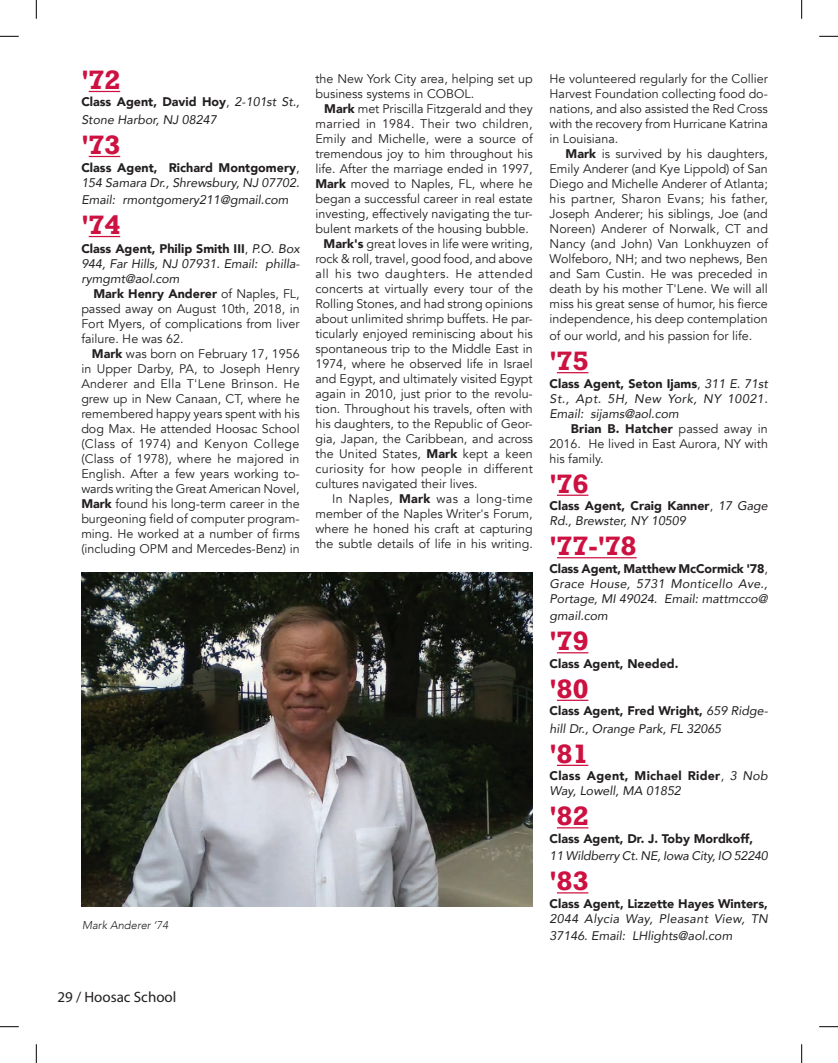
<style>
.page{position:relative;width:838px;height:1063px;background:#fff}
.page>*{position:absolute;margin:0;border:0;box-sizing:border-box;transform-origin:0 0}
.t1{font:700 25px "Rockwell";color:#cd1141}
.t2{font:15px "Myriad Pro";color:#231f20}
.t3{font:12.5px/15px "Avenir";color:#231f20;text-align:justify}
.t4{font:italic 12.5px/15px "Avenir";color:#231f20}
.t5{font:12.5px "Avenir";letter-spacing:.025em;color:#231f20}
.t6{font:900 12.5px "Avenir";color:#231f20}
.t7{font:900 12.5px/15px "Avenir";letter-spacing:.02em;color:#231f20}
.t8{font:12.5px "Avenir";letter-spacing:.04em;color:#231f20}
.t9{font:italic 300 11.25px "Avenir";color:#231f20}
.s1{font-weight:900;font-style:normal}
.s2{font-style:normal}
.s3{font-weight:900}
.s4{font-weight:400}
.s5{font-weight:400;font-style:italic}
</style>
<div class="page">
<hr style="left:557px;top:372px;width:31px;height:1px;background:#cd1141">
<hr style="left:557px;top:494px;width:31px;height:2px;background:#cd1141">
<hr style="left:557px;top:557px;width:79px;height:1px;background:#cd1141">
<hr style="left:557px;top:652px;width:31px;height:1px;background:#cd1141">
<hr style="left:557px;top:699px;width:31px;height:2px;background:#cd1141">
<hr style="left:557px;top:764px;width:31px;height:2px;background:#cd1141">
<hr style="left:557px;top:827px;width:31px;height:1px;background:#cd1141">
<hr style="left:557px;top:892px;width:31px;height:1px;background:#cd1141">
<hr style="left:89px;top:91px;width:31px;height:1px;background:#cd1141">
<hr style="left:89px;top:156px;width:31px;height:1px;background:#cd1141">
<hr style="left:89px;top:236px;width:31px;height:1px;background:#cd1141">
<img style="left:81px;top:573px;width:452px;height:333px">
<svg style="left:0;top:36px;width:19px;height:1px"></svg>
<svg style="left:819px;top:36px;width:19px;height:1px"></svg>
<svg style="left:0;top:1026px;width:19px;height:1px"></svg>
<svg style="left:819px;top:1026px;width:19px;height:1px"></svg>
<svg style="left:36px;top:0;width:1px;height:19px"></svg>
<svg style="left:36px;top:1044px;width:1px;height:19px"></svg>
<svg style="left:801px;top:0;width:1px;height:19px"></svg>
<svg style="left:801px;top:1044px;width:1px;height:19px"></svg>
<h1 class="t1" style="left:81px;top:64px;width:40px">'72</h1>
<p class="t4" style="left:81px;top:93px;width:220px;line-height:17.5px"><span class="s1">Class Agent, David Hoy</span><span class="s2">,</span> 2-101st St.,<br>Stone Harbor, NJ 08247</p>
<h1 class="t1" style="left:81px;top:129px;width:40px">'73</h1>
<p class="t4" style="left:81px;top:160px;width:220px"><span class="s1">Class Agent, Richard Montgomery</span><span class="s2">,<br></span>154 Samara Dr., Shrewsbury, NJ 07702.</p>
<p class="t4" style="left:81px;top:192px;width:209px">Email: rmontgomery211@gmail.com</p>
<h1 class="t1" style="left:81px;top:209px;width:40px">'74</h1>
<p class="t4" style="left:81px;top:241px;width:220px;text-align:justify"><span class="s1">Class Agent, Philip Smith III</span><span class="s2">,</span> P.O. Box 944, Far Hills, NJ 07931. Email: philla&shy;rymgmt@aol.com</p>
<p class="t3" style="left:81px;top:286px;width:220px;text-indent:12px"><span class="s3">Mark Henry Anderer</span> of Naples, FL, passed away on August 10th, 2018, in Fort Myers, of complications from liver failure. He was 62.</p>
<p class="t3" style="left:81px;top:346px;width:220px;text-indent:11px"><span class="s3">Mark</span> was born on February 17, 1956 in Upper Darby, PA, to Joseph Henry Anderer and Ella T'Lene Brinson. He grew up in New Canaan, CT, where he remembered happy years spent with his dog Max. He attended Hoosac School (Class of 1974) and Kenyon College (Class of 1978), where he majored in English. After a few years working to&shy;wards writing the Great American Novel, <span class="s3">Mark</span> found his long-term career in the burgeoning field of computer program&shy;ming. He worked at a number of firms (including OPM and Mercedes-Benz) in</p>
<p class="t3" style="left:315px;top:71px;width:219px">the New York City area, helping set up business systems in COBOL.</p>
<p class="t3" style="left:324px;top:101px;width:210px"><span class="s3">Mark</span> met Priscilla Fitzgerald and they</p>
<p class="t5" style="left:315px;top:116px;width:219px">married in 1984. Their two children,</p>
<p class="t3" style="left:315px;top:131px;width:219px">Emily and Michelle, were a source of</p>
<p class="t3" style="left:315px;top:146px;width:219px">tremendous joy to him throughout his</p>
<p class="t3" style="left:315px;top:161px;width:219px">life. After the marriage ended in 1997,</p>
<p class="t3" style="left:315px;top:176px;width:219px"><span class="s3">Mark</span> moved to Naples, FL, where he</p>
<p class="t3" style="left:315px;top:191px;width:219px">began a successful career in real estate</p>
<p class="t3" style="left:315px;top:206px;width:219px">investing, effectively navigating the tur-</p>
<p class="t3" style="left:315px;top:221px;width:215px">bulent markets of the housing bubble.</p>
<p class="t3" style="left:323px;top:236px;width:211px"><span class="s3">Mark's</span> great loves in life were writing,</p>
<p class="t3" style="left:315px;top:251px;width:219px">rock &amp; roll, travel, good food, and above</p>
<p class="t8" style="left:315px;top:266px;width:219px">all his two daughters. He attended</p>
<p class="t3" style="left:315px;top:281px;width:219px">concerts at virtually every tour of the</p>
<p class="t3" style="left:315px;top:296px;width:219px">Rolling Stones, and had strong opinions</p>
<p class="t3" style="left:315px;top:311px;width:219px">about unlimited shrimp buffets. He par-</p>
<p class="t3" style="left:315px;top:326px;width:219px">ticularly enjoyed reminiscing about his</p>
<p class="t3" style="left:315px;top:341px;width:219px">spontaneous trip to the Middle East in</p>
<p class="t3" style="left:315px;top:356px;width:219px">1974, where he observed life in Israel</p>
<p class="t3" style="left:315px;top:371px;width:219px">and Egypt, and ultimately visited Egypt</p>
<p class="t3" style="left:315px;top:386px;width:219px">again in 2010, just prior to the revolu-</p>
<p class="t3" style="left:315px;top:401px;width:219px">tion. Throughout his travels, often with</p>
<p class="t3" style="left:315px;top:416px;width:219px">his daughters, to the Republic of Geor-</p>
<p class="t3" style="left:315px;top:431px;width:219px">gia, Japan, the Caribbean, and across</p>
<p class="t3" style="left:315px;top:446px;width:219px">the United States, <span class="s3">Mark</span> kept a keen</p>
<p class="t5" style="left:315px;top:461px;width:219px">curiosity for how people in different</p>
<p class="t3" style="left:315px;top:476px;width:164px">cultures navigated their lives.</p>
<p class="t5" style="left:332px;top:491px;width:202px">In Naples, <span class="s3">Mark</span> was a long-time</p>
<p class="t3" style="left:315px;top:506px;width:219px">member of the Naples Writer's Forum,</p>
<p class="t3" style="left:315px;top:521px;width:219px">where he honed his craft at capturing</p>
<p class="t3" style="left:315px;top:536px;width:219px">the subtle details of life in his writing.</p>
<p class="t9" style="left:82px;top:918px;width:88px">Mark Anderer ‘74</p>
<p class="t3" style="left:549px;top:71px;width:220px">He volunteered regularly for the Collier Harvest Foundation collecting food do&shy;nations, and also assisted the Red Cross with the recovery from Hurricane Katrina in Louisiana.</p>
<p class="t3" style="left:549px;top:146px;width:220px;text-indent:16px"><span class="s3">Mark</span> is survived by his daughters, Emily Anderer (and Kye Lippold) of San Diego and Michelle Anderer of Atlanta; his partner, Sharon Evans; his father, Joseph Anderer; his siblings, Joe (and Noreen) Anderer of Norwalk, CT and Nancy (and John) Van Lonkhuyzen of Wolfeboro, NH; and two nephews, Ben and Sam Custin. He was preceded in death by his mother T'Lene. We will all miss his great sense of humor, his fierce independence, his deep contemplation</p>
<p class="t3" style="left:549px;top:328px;width:204px">of our world, and his passion for life.</p>
<h1 class="t1" style="left:549px;top:345px;width:40px">'75</h1>
<p class="t4" style="left:549px;top:376px;width:220px;text-align:justify"><span class="s1">Class Agent, Seton Ijams</span><span class="s2">,</span> 311 E. 71st St., Apt. 5H, New York, NY 10021.<br>Email: sijams@aol.com</p>
<p class="t3" style="left:549px;top:421px;width:220px;text-indent:21px"><span class="s3">Brian B. Hatcher</span> passed away in 2016. He lived in East Aurora, NY with his family.</p>
<h1 class="t1" style="left:549px;top:467px;width:40px">'76</h1>
<p class="t4" style="left:549px;top:498px;width:220px"><span class="s1">Class Agent, Craig Kanner</span><span class="s2">,</span> 17 Gage<br>Rd., Brewster, NY 10509</p>
<h1 class="t1" style="left:549px;top:530px;width:89px">'77-'78</h1>
<p class="t4" style="left:549px;top:561px;width:220px;text-align:justify"><span class="s1">Class Agent, Matthew McCormick '78</span><span class="s2">, </span>Grace House, 5731 Monticello Ave., Portage, MI 49024. Email: mattmcco@</p>
<p class="t4" style="left:549px;top:608px;width:60px">gmail.com</p>
<h1 class="t1" style="left:549px;top:625px;width:40px">'79</h1>
<p class="t6" style="left:549px;top:652px;width:130px">Class Agent, Needed.</p>
<h1 class="t1" style="left:549px;top:672px;width:40px">'80</h1>
<p class="t4" style="left:549px;top:702px;width:220px;line-height:17.5px"><span class="s1">Class Agent, Fred Wright,</span> 659 Ridge&shy;hill Dr., Orange Park, FL 32065</p>
<h1 class="t1" style="left:549px;top:737px;width:40px">'81</h1>
<p class="t7" style="left:549px;top:768px;width:220px">Class Agent, Michael Rider<span class="s4">,</span> <span class="s5">3 Nob<br>Way, Lowell, MA 01852</span></p>
<h1 class="t1" style="left:549px;top:800px;width:40px">'82</h1>
<p class="t6" style="left:549px;top:827px;width:205px">Class Agent, Dr. J. Toby Mordkoff,</p>
<p class="t4" style="left:549px;top:848px;width:220px">11 Wildberry Ct. NE, Iowa City, IO 52240</p>
<h1 class="t1" style="left:549px;top:865px;width:40px">'83</h1>
<p class="t6" style="left:549px;top:892px;width:220px">Class Agent, Lizzette Hayes Winters,</p>
<p class="t4" style="left:549px;top:909px;width:220px;line-height:17.5px">2044 Alycia Way, Pleasant View, TN<br>37146. Email: LHlights@aol.com</p>
<p class="t2" style="left:58px;top:987px;width:120px">29 / Hoosac School</p>
</div>
